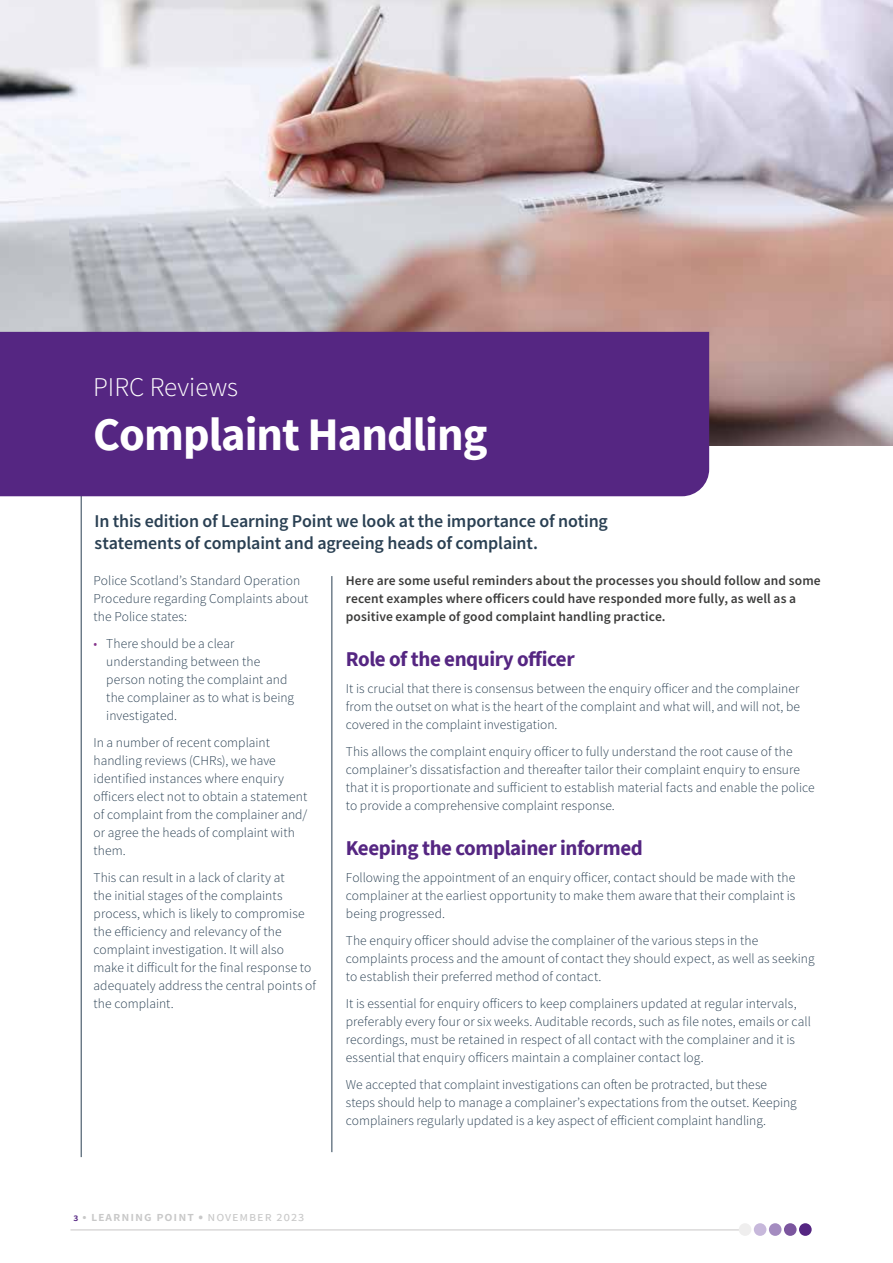
<style>
.page{position:relative;width:893px;height:1263px;background:#fff}
.page>*{position:absolute;margin:0;border:0;box-sizing:border-box;transform-origin:0 0}
.t1{font:700 46.5px "Source Sans Pro";letter-spacing:-.02em;color:#fff}
.t2{font:300 27px "Source Sans Pro";color:#fff}
.Body{font:700 21px "Source Sans Pro";letter-spacing:-.02em;color:#552682}
.Lead_in{font:600 18px/22.5px "Source Sans Pro";letter-spacing:-.01em;color:#2a4053}
.Body-2{font:300 13.5px/18px "Source Sans Pro";letter-spacing:.005em;color:#2a4053}
.Pull_quote{font:300 13.5px/18px "Source Sans Pro";letter-spacing:.005em;color:#2a4053}
.Body_bold{font:600 13.5px/18px "Source Sans Pro";letter-spacing:.01em;color:#3c3c3b}
.t3{font:13.5px "Source Sans Pro";letter-spacing:.07em;color:#c8c8c8}
.s1{color:#86368c}
.s2{font-weight:600;font-size:10.5px;color:#552682}
.s3{font-weight:600}
.s4{font-weight:700}
</style>
<div class="page">
<hr style="left:70px;top:1229px;width:675px;height:1px;background:#c8c7c7">
<div style="left:799px;top:1223px;width:13px;height:13px;background:#552682;border-radius:50%"></div>
<div style="left:784px;top:1223px;width:13px;height:13px;background:#7b559e;border-radius:50%"></div>
<div style="left:754px;top:1223px;width:12px;height:13px;background:#c7b8db;border-radius:50%"></div>
<div style="left:739px;top:1223px;width:12px;height:13px;background:#efeeee;border-radius:50%"></div>
<div style="left:769px;top:1223px;width:12px;height:13px;background:#a48cc0;border-radius:50%"></div>
<hr style="left:81px;top:361px;width:1px;height:796px;background:#2a4053">
<img style="left:0;top:0;width:893px;height:446px">
<hr style="left:332px;top:576px;width:1px;height:576px;background:#2a4053">
<div style="left:0;top:332px;width:709px;height:164px;background:#552682"></div>
<h3 class="t2" style="left:93px;top:370px;width:147px">PIRC Reviews</h3>
<h1 class="t1" style="left:93px;top:403px;width:396px">Complaint Handling</h1>
<p class="Lead_in" style="left:94px;top:509px;width:515px">In this edition of Learning Point we look at the importance of noting statements of complaint and agreeing heads of complaint.</p>
<p class="Body-2" style="left:94px;top:572px;width:216px">Police Scotland’s Standard Operation<br>Procedure regarding Complaints about the Police states:</p>
<p class="Body-2" style="left:106px;top:635px;width:189px;text-indent:-13px"><span class="s1">•</span> There should be a clear understanding between the person noting the complaint and the complainer as to what is being investigated.</p>
<p class="Pull_quote" style="left:94px;top:734px;width:215px">In a number of recent complaint handling reviews (CHRs), we have identified instances where enquiry officers elect not to obtain a statement of complaint from the complainer and/ or agree the heads of complaint with them.</p>
<p class="Body-2" style="left:94px;top:869px;width:224px">This can result in a lack of clarity at<br>the initial stages of the complaints process, which is likely to compromise the efficiency and relevancy of the complaint investigation. It will also make it difficult for the final response to adequately address the central points of the complaint.</p>
<p class="Body_bold" style="left:346px;top:571px;width:476px">Here are some useful reminders about the processes you should follow and some recent examples where officers could have responded more fully, as well as a positive example of good complaint handling practice.</p>
<p class="Body" style="left:346px;top:645px;width:230px">Role of the enquiry officer</p>
<p class="Body-2" style="left:346px;top:680px;width:456px;text-align:justify">It is crucial that there is consensus between the enquiry officer and the complainer from the outset on what is the heart of the complaint and what will, and will not, be covered in the complaint investigation.</p>
<p class="Body-2" style="left:346px;top:743px;width:470px">This allows the complaint enquiry officer to fully understand the root cause of the complainer’s dissatisfaction and thereafter tailor their complaint enquiry to ensure that it is proportionate and sufficient to establish material facts and enable the police to provide a comprehensive complaint response.</p>
<p class="Body" style="left:346px;top:834px;width:298px">Keeping the complainer informed</p>
<p class="Body-2" style="left:346px;top:869px;width:451px;text-align:justify">Following the appointment of an enquiry officer, contact should be made with the complainer at the earliest opportunity to make them aware that their complaint is being progressed.</p>
<p class="Body-2" style="left:346px;top:932px;width:470px">The enquiry officer should advise the complainer of the various steps in the complaints process and the amount of contact they should expect, as well as seeking to establish their preferred method of contact.</p>
<p class="Body-2" style="left:346px;top:995px;width:467px">It is essential for enquiry officers to keep complainers updated at regular intervals, preferably every four or six weeks. Auditable records, such as file notes, emails or call recordings, must be retained in respect of all contact with the complainer and it is essential that enquiry officers maintain a complainer contact log.</p>
<p class="Body-2" style="left:346px;top:1076px;width:452px">We accepted that complaint investigations can often be protracted, but these steps should help to manage a complainer’s expectations from the outset. Keeping complainers regularly updated is a key aspect of efficient complaint handling.</p>
<p class="t3" style="left:73px;top:1208px;width:232px"><span class="s2">3</span> • <span class="s3">learning point</span> <span class="s4">•</span> november 2023</p>
</div>
